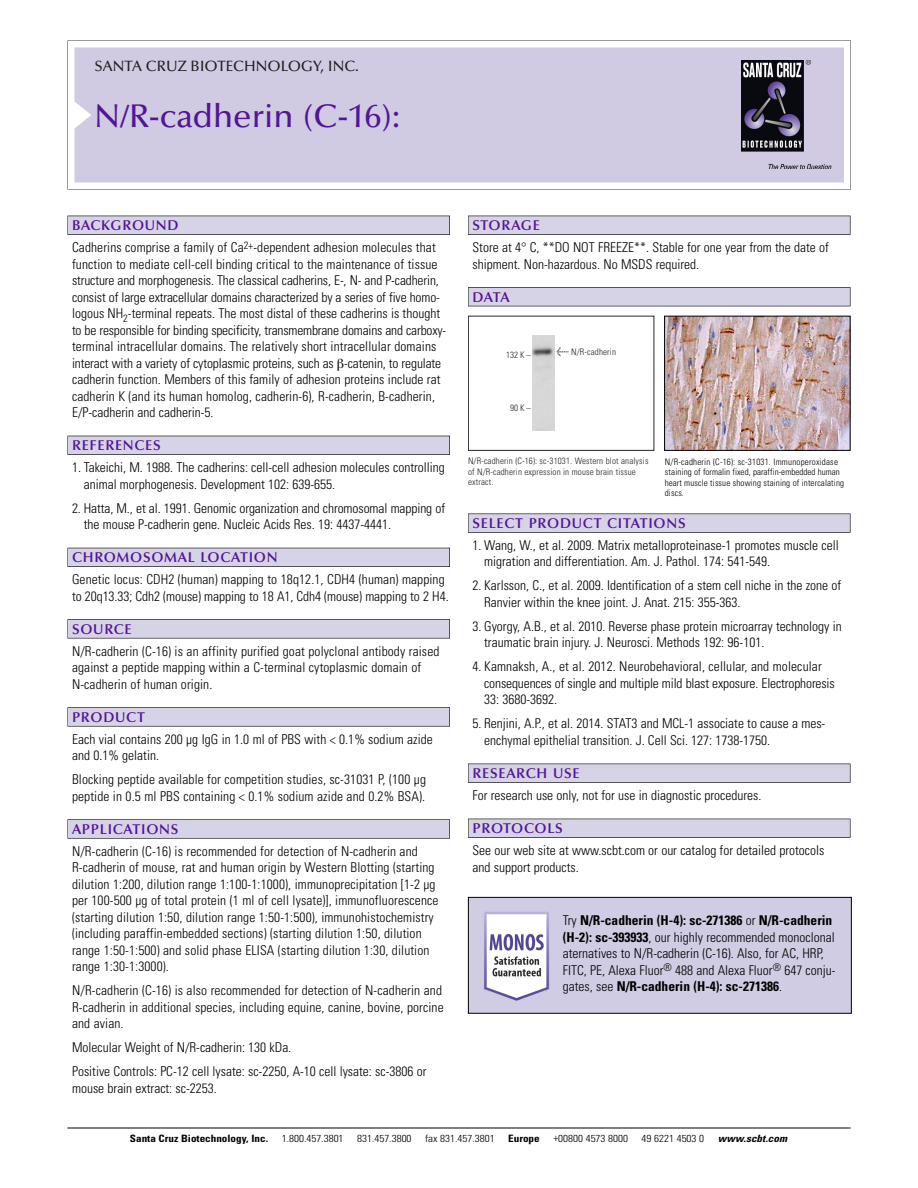
<style>
.page{position:relative;width:918px;height:1188px;background:#fff}
.page>*{position:absolute;margin:0;border:0;box-sizing:border-box;transform-origin:0 0}
.t1{font:500 33px "Optima";color:#511695}
.t2{font:500 15px "Optima";color:#231f20}
.t3{font:600 14.25px "Optima";letter-spacing:.05em;color:#511695}
.t4{font:300 condensed 13.5px/16.5px "Univers";color:#000}
.t5{font:300 condensed 10.2px "Univers";color:#000;scale:1.1 1}
.t6{font:700 condensed 10.2px "Univers";color:#000;scale:1.1 1}
.t7{font:italic 700 condensed 10.2px "Univers";letter-spacing:.005em;color:#000;scale:1.1 1}
.t8{font:300 condensed 9px/10.5px "Univers";letter-spacing:.015em;color:#000}
.t9{font:9px/10.5px "Univers Condensed Light+WBERWQ";letter-spacing:.015em;color:#272627}
.s1{font-family:"Meta Plus Book Roman+BNOBGC";font-size:10.5px}
.s2{font-weight:700}
</style>
<div class="page">
<svg style="left:68px;top:40px;width:783px;height:149px"></svg>
<div style="left:74px;top:47px;width:770px;height:135px;background:#d1cae3"></div>
<img style="left:741px;top:60px;width:90px;height:108px">
<div style="left:68px;top:216px;width:382px;height:19px;background:#525155"></div>
<div style="left:68px;top:216px;width:381px;height:18px;background:#d7d3e7"></div>
<div style="left:68px;top:436px;width:382px;height:19px;background:#515055"></div>
<div style="left:68px;top:436px;width:381px;height:18px;background:#d7d3e7"></div>
<div style="left:68px;top:548px;width:382px;height:19px;background:#525158"></div>
<div style="left:68px;top:548px;width:381px;height:18px;background:#d7d3e7"></div>
<div style="left:68px;top:619px;width:382px;height:19px;background:#575759"></div>
<div style="left:68px;top:620px;width:381px;height:18px;background:#d7d3e7"></div>
<svg style="left:68px;top:707px;width:382px;height:20px"></svg>
<div style="left:68px;top:708px;width:381px;height:18px;background:#d7d3e7"></div>
<div style="left:68px;top:819px;width:382px;height:20px;background:#626263"></div>
<div style="left:68px;top:820px;width:381px;height:18px;background:#d7d3e7"></div>
<div style="left:468px;top:216px;width:382px;height:19px;background:#525155"></div>
<div style="left:468px;top:216px;width:382px;height:18px;background:#d7d3e7"></div>
<div style="left:468px;top:287px;width:382px;height:19px;background:#525155"></div>
<div style="left:468px;top:288px;width:382px;height:18px;background:#d7d3e7"></div>
<div style="left:468px;top:514px;width:382px;height:19px;background:#575759"></div>
<div style="left:468px;top:514px;width:382px;height:18px;background:#d7d3e7"></div>
<div style="left:468px;top:764px;width:382px;height:19px;background:#545356"></div>
<div style="left:468px;top:764px;width:382px;height:18px;background:#d7d3e7"></div>
<div style="left:468px;top:819px;width:382px;height:19px;background:#525155"></div>
<div style="left:468px;top:819px;width:382px;height:18px;background:#d7d3e7"></div>
<hr style="left:68px;top:1128px;width:782px;height:1px;background:#000">
<img style="left:666px;top:318px;width:182px;height:131px">
<div style="left:664px;top:316px;width:186px;height:135px;border:1px solid #000"></div>
<div style="left:468px;top:316px;width:186px;height:135px;border:1px solid #272627"></div>
<img style="left:532px;top:335px;width:22px;height:95px">
<img style="left:470px;top:899px;width:380px;height:113px">
<div style="left:468px;top:897px;width:384px;height:117px;border:1px solid #000"></div>
<p class="t2" style="left:94px;top:61px;width:266px">SANTA CRUZ BIOTECHNOLOGY, INC.</p>
<h1 class="t1" style="left:94px;top:103px;width:308px">N/R-cadherin (C-16):</h1>
<p class="t3" style="left:72px;top:219px;width:108px">BACKGROUND</p>
<p class="t4" style="left:72px;top:240px;width:376px">Cadherins comprise a family of Ca<sup>2+</sup>-dependent adhesion molecules that function to mediate cell-cell binding critical to the maintenance of tissue structure and morphogenesis. The classical cadherins, E-, N- and P-cadherin, consist of large extracellular domains characterized by a series of five homo&shy;logous NH<sub>2</sub>-terminal repeats. The most distal of these cadherins is thought to be responsible for binding specificity, transmembrane domains and carboxy&shy;terminal intracellular domains. The relatively short intracellular domains interact with a variety of cytoplasmic proteins, such as -catenin, to regulate cadherin function. Members of this family of adhesion proteins include rat cadherin K (and its human homolog, cadherin-6), R-cadherin, B-cadherin, E/P-cadherin and cadherin-5.</p>
<p class="t3" style="left:72px;top:440px;width:90px">REFERENCES</p>
<p class="t4" style="left:84px;top:460px;width:363px;text-indent:-12px">1. Takeichi, M. 1988. The cadherins: cell-cell adhesion molecules controlling animal morphogenesis. Development 102: 639-655.</p>
<p class="t4" style="left:84px;top:501px;width:363px;text-indent:-12px">2. Hatta, M., et al. 1991. Genomic organization and chromosomal mapping of the mouse P-cadherin gene. Nucleic Acids Res. 19: 4437-4441.</p>
<p class="t3" style="left:72px;top:552px;width:207px">CHROMOSOMAL LOCATION</p>
<p class="t4" style="left:72px;top:572px;width:378px">Genetic locus: CDH2 (human) mapping to 18q12.1, CDH4 (human) mapping to 20q13.33; Cdh2 (mouse) mapping to 18 A1, Cdh4 (mouse) mapping to 2 H4.</p>
<p class="t3" style="left:72px;top:623px;width:61px">SOURCE</p>
<p class="t4" style="left:72px;top:644px;width:369px">N/R-cadherin (C-16) is an affinity purified goat polyclonal antibody raised against a peptide mapping within a C-terminal cytoplasmic domain of<br>N-cadherin of human origin.</p>
<p class="t3" style="left:72px;top:711px;width:74px">PRODUCT</p>
<p class="t4" style="left:72px;top:732px;width:362px">Each vial contains 200 µg IgG in 1.0 ml of PBS with &lt; 0.1% sodium azide and 0.1% gelatin.</p>
<p class="t4" style="left:72px;top:772px;width:356px">Blocking peptide available for competition studies, sc-31031 P, (100 µg peptide in 0.5 ml PBS containing &lt; 0.1% sodium azide and 0.2% BSA).</p>
<p class="t3" style="left:72px;top:823px;width:108px">APPLICATIONS</p>
<p class="t4" style="left:72px;top:844px;width:368px">N/R-cadherin (C-16) is recommended for detection of N-cadherin and R-cadherin of mouse, rat and human origin by Western Blotting (starting dilution 1:200, dilution range 1:100-1:1000), immunoprecipitation [1-2 µg per 100-500 µg of total protein (1 ml of cell lysate)], immunofluorescence (starting dilution 1:50, dilution range 1:50-1:500), immunohistochemistry (including paraffin-embedded sections) (starting dilution 1:50, dilution range 1:50-1:500) and solid phase ELISA (starting dilution 1:30, dilution range 1:30-1:3000).</p>
<p class="t4" style="left:72px;top:983px;width:373px">N/R-cadherin (C-16) is also recommended for detection of N-cadherin and<br>R-cadherin in additional species, including equine, canine, bovine, porcine and avian.</p>
<p class="t4" style="left:72px;top:1037px;width:356px;line-height:24px">Molecular Weight of N/R-cadherin: 130 kDa.<br>Positive Controls: PC-12 cell lysate: sc-2250, A-10 cell lysate: sc-3806 or</p>
<p class="t4" style="left:72px;top:1081px;width:146px">mouse brain extract: sc-2253.</p>
<p class="t3" style="left:473px;top:219px;width:69px">STORAGE</p>
<p class="t4" style="left:473px;top:240px;width:358px">Store at 4° C, **DO NOT FREEZE**. Stable for one year from the date of shipment. Non-hazardous. No MSDS required.</p>
<p class="t3" style="left:473px;top:291px;width:39px">DATA</p>
<p class="t9" style="left:506px;top:350px;width:26px">132 K –</p>
<p class="t9" style="left:510px;top:403px;width:22px">90K–</p>
<p class="t9" style="left:556px;top:348px;width:61px"><span class="s1">&lt;</span> N/R-cadherin</p>
<p class="t9" style="left:468px;top:457px;width:182px">N/R-cadherin (C-16): sc-31031. Western blot analysis of N/R-cadherin expression in mouse brain tissue extract.</p>
<p class="t8" style="left:665px;top:457px;width:181px">N/R-cadherin (C-16): sc-31031. Immunoperoxidase staining of formalin fixed, paraffin-embedded human heart muscle tissue showing staining of intercalating discs.</p>
<p class="t3" style="left:473px;top:517px;width:215px">SELECT PRODUCT CITATIONS</p>
<p class="t4" style="left:484px;top:538px;width:356px;text-indent:-12px">1. Wang, W., et al. 2009. Matrix metalloproteinase-1 promotes muscle cell migration and differentiation. Am. J. Pathol. 174: 541-549.</p>
<p class="t4" style="left:484px;top:579px;width:359px;text-indent:-12px">2. Karlsson, C., et al. 2009. Identification of a stem cell niche in the zone of<br>Ranvier within the knee joint. J. Anat. 215: 355-363.</p>
<p class="t4" style="left:484px;top:619px;width:359px;text-indent:-12px">3. Gyorgy, A.B., et al. 2010. Reverse phase protein microarray technology in traumatic brain injury. J. Neurosci. Methods 192: 96-101.</p>
<p class="t4" style="left:484px;top:660px;width:352px;text-indent:-12px">4. Kamnaksh, A., et al. 2012. Neurobehavioral, cellular, and molecular consequences of single and multiple mild blast exposure. Electrophoresis<br>33: 3680-3692.</p>
<p class="t4" style="left:484px;top:717px;width:343px;text-indent:-12px">5. Renjini, A.P., et al. 2014. STAT3 and MCL-1 associate to cause a mes&shy;enchymal epithelial transition. J. Cell Sci. 127: 1738-1750.</p>
<p class="t3" style="left:473px;top:767px;width:109px">RESEARCH USE</p>
<p class="t4" style="left:473px;top:788px;width:290px">For research use only, not for use in diagnostic procedures.</p>
<p class="t3" style="left:473px;top:822px;width:92px">PROTOCOLS</p>
<p class="t4" style="left:473px;top:843px;width:353px">See our web site at www.scbt.com or our catalog for detailed protocols and support products.</p>
<p class="t4" style="left:563px;top:913px;width:274px">Try <span class="s2">N/R-cadherin (H-4): sc-271386</span> or <span class="s2">N/R-cadherin (H-2): sc-393933</span>, our highly recommended monoclonal aternatives to N/R-cadherin (C-16). Also, for AC, HRP, FITC, PE, Alexa Fluor<sup>®</sup> 488 and Alexa Fluor<sup>®</sup> 647 conju&shy;gates, see <span class="s2">N/R-cadherin (H-4): sc-271386</span>.</p>
<p class="t6" style="left:130px;top:1135px;width:127px">Santa Cruz Biotechnology, Inc.</p>
<p class="t5" style="left:282px;top:1135px;width:58px">1.800.457.3801</p>
<p class="t5" style="left:357px;top:1135px;width:51px">831.457.3800</p>
<p class="t5" style="left:425px;top:1135px;width:65px">fax 831.457.3801</p>
<p class="t6" style="left:508px;top:1135px;width:30px">Europe</p>
<p class="t5" style="left:553px;top:1135px;width:69px">+00800 4573 8000</p>
<p class="t5" style="left:642px;top:1135px;width:58px">49 6221 4503 0</p>
<p class="t7" style="left:718px;top:1135px;width:64px">www.scbt.com</p>
</div>
